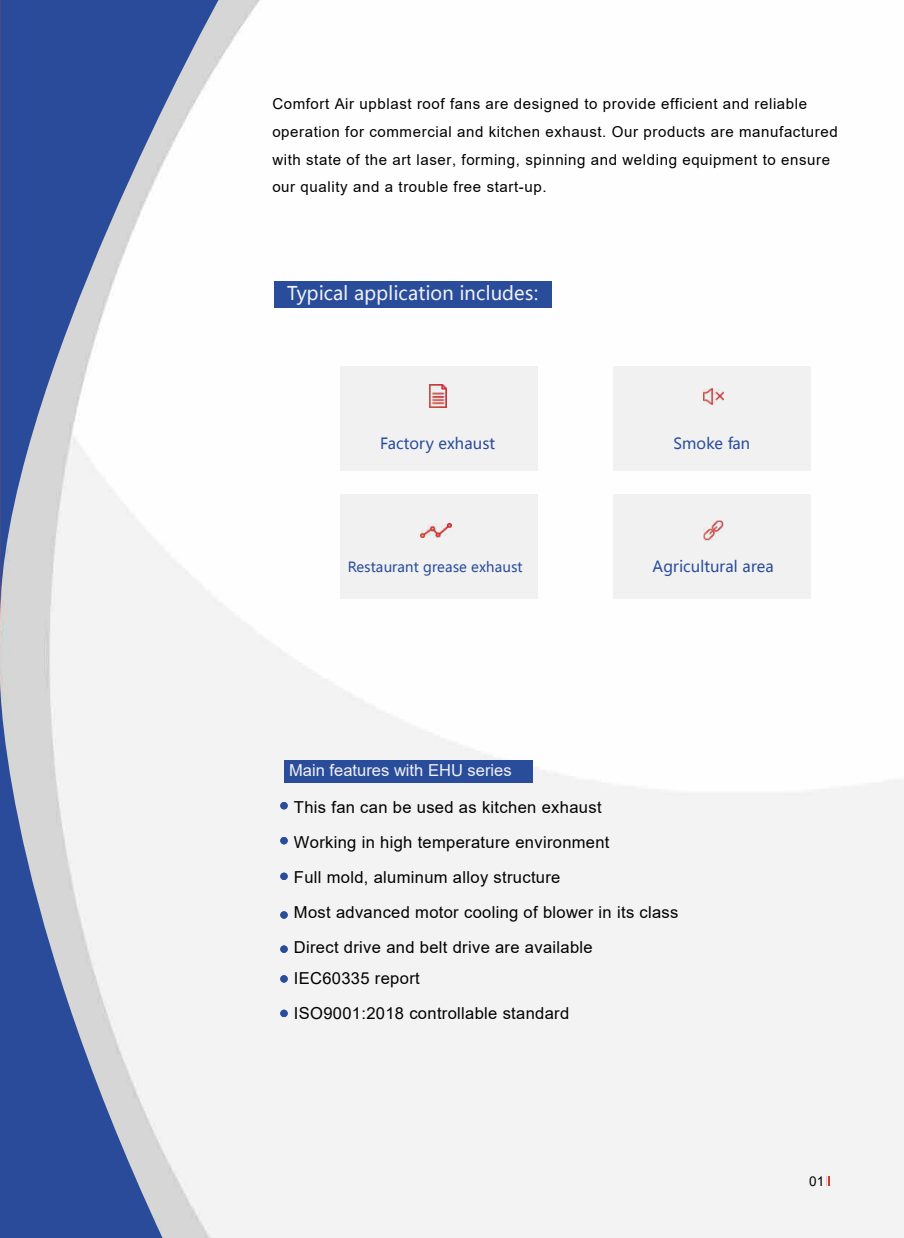
<style>
.page{position:relative;width:904px;height:1238px;background:#fff}
.page>*{position:absolute;margin:0;border:0;box-sizing:border-box;transform-origin:0 0}
.t1{font:18.75px "Microsoft Ya Hei";color:#f1f1f2}
.t2{font:16.5px/35.1px "Arial";letter-spacing:.02em;color:#000100}
.t3{font:16.5px "Arial";color:#f1f1f2}
.t4{font:15.3px "Microsoft Ya Hei";color:#294c9b}
.t5{font:15px/27.8px "Arial";letter-spacing:.04em;color:#000100}
.t6{font:13.95px "Microsoft Ya Hei";color:#294c9b}
.t7{font:13.5px "Arial";color:#000}
</style>
<div class="page">
<img style="left:0;top:0;width:903px;height:1237px">
<div style="left:339px;top:366px;width:198px;height:104px;background:#f1f1f2"></div>
<div style="left:613px;top:366px;width:198px;height:104px;background:#f1f1f2"></div>
<div style="left:339px;top:494px;width:198px;height:104px;background:#f1f1f2"></div>
<div style="left:613px;top:494px;width:198px;height:104px;background:#f1f1f2"></div>
<div style="left:280px;top:802px;width:7px;height:7px;background:#294c9b;border-radius:4px"></div>
<div style="left:280px;top:837px;width:7px;height:7px;background:#294c9b;border-radius:4px"></div>
<div style="left:280px;top:872px;width:7px;height:8px;background:#294c9b;border-radius:4px"></div>
<div style="left:280px;top:911px;width:7px;height:7px;background:#294c9b;border-radius:4px"></div>
<div style="left:280px;top:945px;width:7px;height:7px;background:#294c9b;border-radius:4px"></div>
<div style="left:280px;top:975px;width:7px;height:7px;background:#294c9b;border-radius:4px"></div>
<div style="left:280px;top:1009px;width:7px;height:8px;background:#294c9b;border-radius:4px"></div>
<img style="left:703px;top:520px;width:20px;height:20px">
<img style="left:429px;top:385px;width:17px;height:22px">
<img style="left:420px;top:523px;width:31px;height:14px">
<img style="left:703px;top:388px;width:20px;height:16px">
<div style="left:283px;top:759px;width:249px;height:23px;background:#294c9b"></div>
<div style="left:274px;top:281px;width:277px;height:26px;background:#294c9b"></div>
<svg style="left:0;top:0;width:219px;height:619px"></svg>
<svg style="left:0;top:672px;width:164px;height:565px"></svg>
<svg style="left:826px;top:1175px;width:4px;height:10px"></svg>
<p class="t5" style="left:272px;top:90px;width:567px">Comfort Air upblast roof fans are designed to provide efficient and reliable operation for commercial and kitchen exhaust. Our products are manufactured with state of the art laser, forming, spinning and welding equipment to ensure our quality and a trouble free start-up.</p>
<p class="t1" style="left:287px;top:280px;width:252px">Typical application includes:</p>
<p class="t4" style="left:380px;top:433px;width:116px">Factory exhaust</p>
<p class="t4" style="left:673px;top:433px;width:78px">Smoke fan</p>
<p class="t6" style="left:348px;top:557px;width:176px">Restaurant grease exhaust</p>
<p class="t4" style="left:652px;top:556px;width:123px">Agricultural area</p>
<p class="t3" style="left:289px;top:758px;width:224px">Main features with EHU series</p>
<p class="t2" style="left:294px;top:789px;width:386px">This fan can be used as kitchen exhaust<br>Working in high temperature environment<br>Full mold, aluminum alloy structure<br>Most advanced motor cooling of blower in its class Direct drive and belt drive are available</p>
<p class="t2" style="left:294px;top:960px;width:277px">IEC60335 report<br>ISO9001:2018 controllable standard</p>
<p class="t7" style="left:809px;top:1171px;width:17px">01</p>
</div>
